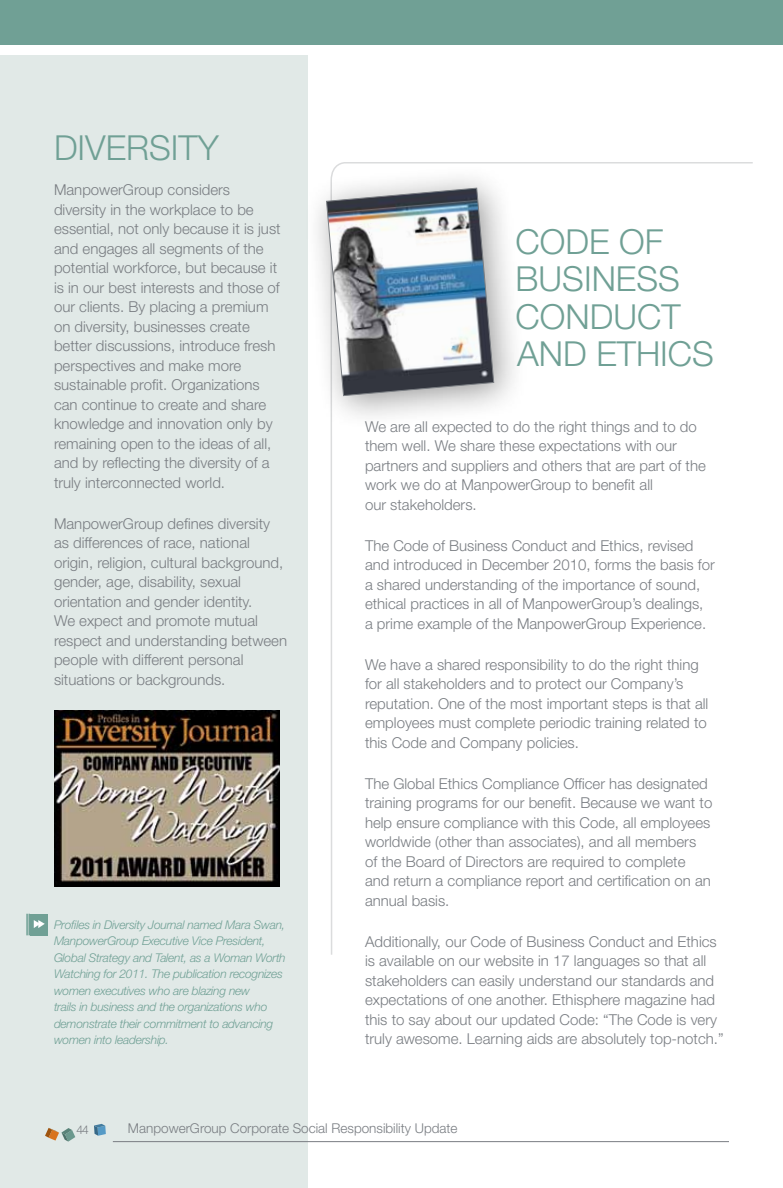
<style>
.page{position:relative;width:783px;height:1188px;background:#fff}
.page>*{position:absolute;margin:0;border:0;box-sizing:border-box;transform-origin:0 0}
.t1{font:300 34.5px/37.5px "Helvetica Neue LT Std";color:#70a095}
.t2{font:300 15px/19.5px "Helvetica Neue LT Std";color:#797d82}
.t3{font:300 13.5px "Helvetica Neue LT Std";color:#797d82}
.t4{font:italic 300 12px/16.5px "Helvetica Neue LT Std";letter-spacing:-.02em;color:#70a095}
.t5{font:300 12px "Helvetica Neue LT Std";color:#797d82}
</style>
<div class="page">
<div style="left:0;top:56px;width:308px;height:1132px;background:#e1e9e7"></div>
<div style="left:0;top:0;width:783px;height:44px;background:#70a095"></div>
<hr style="left:113px;top:1141px;width:616px;height:1px;background:#797d82">
<svg style="left:94px;top:1124px;width:12px;height:12px"></svg>
<svg style="left:45px;top:1128px;width:30px;height:14px"></svg>
<svg style="left:330px;top:162px;width:423px;height:793px"></svg>
<div style="left:303px;top:164px;width:225px;height:266px;background:#000;opacity:.4"></div>
<img style="left:326px;top:187px;width:168px;height:209px">
<img style="left:54px;top:711px;width:226px;height:175px">
<div style="left:31px;top:914px;width:17px;height:21px;background:#70a095"></div>
<svg style="left:34px;top:920px;width:11px;height:8px"></svg>
<hr style="left:28px;top:914px;width:2px;height:21px;background:#70a095">
<hr style="left:26px;top:914px;width:2px;height:21px;background:#70a095">
<h1 class="t1" style="left:54px;top:128px;width:161px">Diversity</h1>
<p class="t2" style="left:54px;top:180px;width:228px">ManpowerGroup considers diversity in the workplace to be essential, not only because it is just and engages all segments of the potential workforce, but because it is in our best interests and those of our clients. By placing a premium on diversity, businesses create better discussions, introduce fresh perspectives and make more sustainable profit. Organizations can continue to create and share knowledge and innovation only by remaining open to the ideas of all, and by reflecting the diversity of a truly interconnected world.</p>
<p class="t2" style="left:54px;top:514px;width:235px">ManpowerGroup defines diversity as differences of race, national origin, religion, cultural background, gender, age, disability, sexual orientation and gender identity.<br>We expect and promote mutual respect and understanding between people with different personal situations or backgrounds.</p>
<p class="t4" style="left:54px;top:916px;width:233px">Profiles in Diversity Journal named Mara Swan, ManpowerGroup Executive Vice President, Global Strategy and Talent, as a Woman Worth Watching for 2011. The publication recognizes women executives who are blazing new<br>trails in business and the organizations who demonstrate their commitment to advancing women into leadership.</p>
<h1 class="t1" style="left:516px;top:222px;width:166px">Code of<br>Business<br>Conduct and Ethics</h1>
<p class="t2" style="left:365px;top:416px;width:342px">We are all expected to do the right things and to do them well. We share these expectations with our partners and suppliers and others that are part of the work we do at ManpowerGroup to benefit all<br>our stakeholders.</p>
<p class="t2" style="left:365px;top:535px;width:351px">The Code of Business Conduct and Ethics, revised and introduced in December 2010, forms the basis for a shared understanding of the importance of sound, ethical practices in all of ManpowerGroup’s dealings, a prime example of the ManpowerGroup Experience.</p>
<p class="t2" style="left:365px;top:654px;width:345px">We have a shared responsibility to do the right thing for all stakeholders and to protect our Company’s reputation. One of the most important steps is that all employees must complete periodic training related to this Code and Company policies.</p>
<p class="t2" style="left:365px;top:773px;width:349px">The Global Ethics Compliance Officer has designated training programs for our benefit. Because we want to help ensure compliance with this Code, all employees worldwide (other than associates), and all members of the Board of Directors are required to complete and return a compliance report and certification on an annual basis.</p>
<p class="t2" style="left:365px;top:932px;width:360px">Additionally, our Code of Business Conduct and Ethics is available on our website in 17 languages so that all stakeholders can easily understand our standards and expectations of one another. Ethisphere magazine had this to say about our updated Code: “The Code is very truly awesome. Learning aids are absolutely top-notch.”</p>
<p class="t5" style="left:76px;top:1122px;width:14px">44</p>
<p class="t3" style="left:128px;top:1120px;width:331px">ManpowerGroup Corporate Social Responsibility Update</p>
</div>
